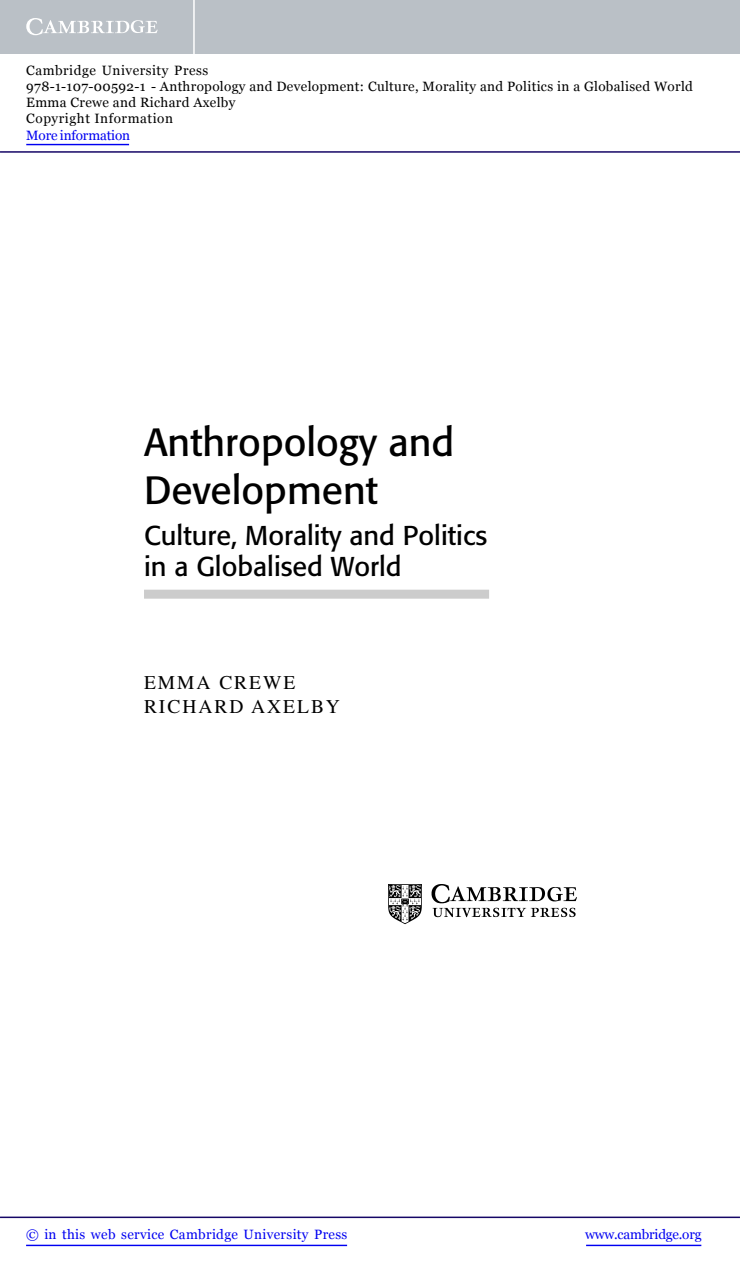
<style>
.page{position:relative;width:740px;height:1268px;background:#fff}
.page>*{position:absolute;margin:0;border:0;box-sizing:border-box;transform-origin:0 0}
.t1{font:39px/48px "Formata";color:#000}
.t2{font:27px/31.5px "Formata";color:#000}
.t3{font:19.5px/24px "Times LT Std";letter-spacing:.1em;color:#000}
.t4{font:13.5px/16.2px "Georgia";letter-spacing:.025em;color:#000}
.t5{font:13.5px "Georgia";letter-spacing:.025em;color:#0000f1}
.t6{font:13.5px "Georgia";letter-spacing:-.015em;color:#0000f1}
.t7{font:13.5px "Georgia";letter-spacing:-.01em;color:#0000f1}
</style>
<div class="page">
<div style="left:144px;top:590px;width:345px;height:9px;background:#ccc"></div>
<img style="left:388px;top:884px;width:188px;height:40px">
<div style="left:0;top:0;width:740px;height:54px;background:#bac0c6"></div>
<svg style="left:26px;top:18px;width:132px;height:17px"></svg>
<hr style="left:193px;top:0;width:2px;height:54px;background:#fff">
<hr style="left:0;top:151px;width:740px;height:2px;background:#150666">
<hr style="left:586px;top:1245px;width:115px;height:1px;background:#0000f1">
<hr style="left:0;top:1216px;width:740px;height:2px;background:#150666">
<hr style="left:26px;top:1245px;width:321px;height:1px;background:#0000f1">
<hr style="left:26px;top:144px;width:103px;height:1px;background:#0000f1">
<p class="t4" style="left:26px;top:62px;width:668px">Cambridge University Press<br>978-1-107-00592-1 - Anthropology and Development: Culture, Morality and Politics in a Globalised World Emma Crewe and Richard Axelby<br>Copyright Information</p>
<p class="t7" style="left:26px;top:127px;width:105px">More information</p>
<h1 class="t1" style="left:144px;top:421px;width:312px">Anthropology and<br>Development</h1>
<h2 class="t2" style="left:144px;top:521px;width:345px">Culture, Morality and Politics in a Globalised World</h2>
<h3 class="t3" style="left:144px;top:672px;width:197px">EMMA CREWE<br>RICHARD AXELBY</h3>
<p class="t5" style="left:26px;top:1226px;width:323px">© in this web service Cambridge University Press</p>
<p class="t6" style="left:585px;top:1226px;width:118px">www.cambridge.org</p>
</div>
